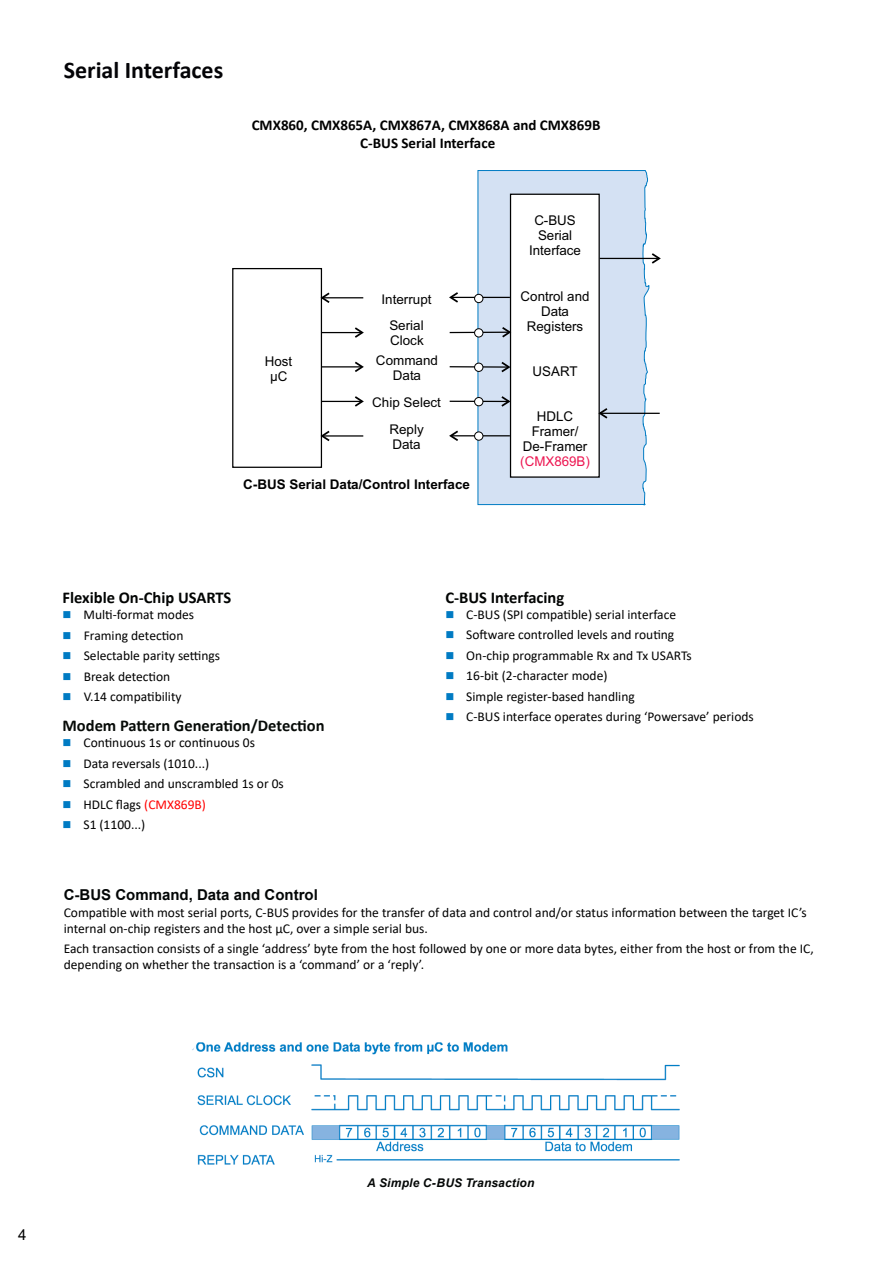
<style>
.page{position:relative;width:893px;height:1263px;background:#fff}
.page>*{position:absolute;margin:0;border:0;box-sizing:border-box;transform-origin:0 0}
.t1{font:700 24px "Calibri";color:#040407}
.t2{font:700 16.5px "Calibri";color:#020403}
.t3{font:700 16.5px "Calibri";color:#070b08}
.t4{font:700 15px/18px "Calibri";color:#000;text-align:center}
.t5{font:700 15px "Arial";color:#030606}
.t6{font:15px "Arial";color:#000}
.t7{font:13.5px/16.2px "Calibri";color:#000}
.t8{font:13.5px/15px "Arial";color:#000;text-align:center}
.t9{font:13.5px "Arial";color:#ed1651}
.t10{font:13.35px/15px "Arial";color:#000;text-align:center}
.t11{font:700 13.35px "Arial";color:#000}
.t12{font:italic 700 12px "Arial";letter-spacing:.015em;color:#040706}
.s1{color:#007bc3}
.s2{color:#f00}
</style>
<div class="page">
<svg style="left:477px;top:170px;width:173px;height:335px;background:#cedef1"></svg>
<div style="left:232px;top:268px;width:90px;height:200px;border:1px solid #000"></div>
<div style="left:510px;top:194px;width:90px;height:284px;background:#fff;border:1px solid #000"></div>
<hr style="left:450px;top:332px;width:58px;height:1px;background:#000">
<svg style="left:500px;top:325px;width:12px;height:14px"></svg>
<hr style="left:321px;top:332px;width:40px;height:1px;background:#000">
<svg style="left:353px;top:327px;width:11px;height:11px"></svg>
<hr style="left:450px;top:366px;width:57px;height:2px;background:#000">
<svg style="left:499px;top:360px;width:13px;height:14px"></svg>
<hr style="left:321px;top:366px;width:40px;height:1px;background:#000">
<svg style="left:353px;top:361px;width:11px;height:11px"></svg>
<hr style="left:452px;top:435px;width:58px;height:1px;background:#000">
<svg style="left:449px;top:430px;width:11px;height:11px"></svg>
<hr style="left:323px;top:435px;width:40px;height:2px;background:#000">
<svg style="left:320px;top:429px;width:12px;height:14px"></svg>
<hr style="left:452px;top:297px;width:58px;height:1px;background:#000">
<svg style="left:449px;top:292px;width:11px;height:11px"></svg>
<hr style="left:323px;top:297px;width:40px;height:1px;background:#000">
<svg style="left:320px;top:291px;width:12px;height:14px"></svg>
<hr style="left:450px;top:401px;width:57px;height:1px;background:#000">
<svg style="left:499px;top:394px;width:13px;height:14px"></svg>
<hr style="left:321px;top:401px;width:40px;height:1px;background:#000">
<svg style="left:353px;top:396px;width:11px;height:11px"></svg>
<div style="left:475px;top:294px;width:8px;height:9px;background:#fff;border-radius:50%"></div>
<div style="left:474px;top:294px;width:9px;height:9px;border:1px solid #000;border-radius:50%"></div>
<div style="left:475px;top:329px;width:8px;height:8px;background:#fff;border-radius:50%"></div>
<div style="left:474px;top:328px;width:9px;height:9px;border:1px solid #000;border-radius:50%"></div>
<div style="left:475px;top:363px;width:8px;height:8px;background:#fff;border-radius:50%"></div>
<div style="left:474px;top:363px;width:9px;height:9px;border:1px solid #000;border-radius:50%"></div>
<div style="left:475px;top:397px;width:8px;height:9px;background:#fff;border-radius:50%"></div>
<div style="left:474px;top:397px;width:9px;height:9px;border:1px solid #000;border-radius:50%"></div>
<div style="left:475px;top:432px;width:8px;height:8px;background:#fff;border-radius:50%"></div>
<div style="left:474px;top:431px;width:9px;height:10px;border:1px solid #000;border-radius:50%"></div>
<hr style="left:600px;top:258px;width:58px;height:1px;background:#000">
<svg style="left:650px;top:253px;width:11px;height:11px"></svg>
<hr style="left:601px;top:413px;width:59px;height:1px;background:#000">
<svg style="left:598px;top:406px;width:11px;height:14px"></svg>
<img style="left:192px;top:1042px;width:488px;height:123px">
<h1 class="t1" style="left:64px;top:53px;width:161px">Serial Interfaces</h1>
<p class="t4" style="left:252px;top:116px;width:350px">CMX860, CMX865A, CMX867A, CMX868A and CMX869B<br>C-BUS Serial Interface</p>
<p class="t10" style="left:381px;top:291px;width:52px">Interrupt</p>
<p class="t8" style="left:265px;top:354px;width:29px">Host µC</p>
<p class="t10" style="left:389px;top:318px;width:36px;text-align:left">Serial<br>Clock</p>
<p class="t10" style="left:376px;top:353px;width:64px">Command<br>Data</p>
<p class="t10" style="left:372px;top:389px;width:70px;line-height:26.7px">Chip Select<br>Reply</p>
<p class="t10" style="left:392px;top:437px;width:30px">Data</p>
<p class="t11" style="left:243px;top:475px;width:228px">C-BUS Serial Data/Control Interface</p>
<p class="t8" style="left:529px;top:213px;width:53px">C-BUS<br>Serial<br>Interface</p>
<p class="t8" style="left:521px;top:288px;width:70px">Control and<br>Data<br>Registers</p>
<p class="t8" style="left:533px;top:363px;width:46px">USART</p>
<p class="t8" style="left:523px;top:409px;width:66px">HDLC<br>Framer/<br>De-Framer</p>
<p class="t9" style="left:520px;top:452px;width:71px">(CMX869B)</p>
<p class="t2" style="left:63px;top:586px;width:170px">Flexible On-Chip USARTS</p>
<p class="t7" style="left:63px;top:606px;width:133px"><span class="s1">■</span> Multi-format modes</p>
<p class="t7" style="left:63px;top:627px;width:122px"><span class="s1">■</span> Framing detection</p>
<p class="t7" style="left:63px;top:647px;width:159px"><span class="s1">■</span> Selectable parity settings</p>
<p class="t7" style="left:63px;top:668px;width:109px"><span class="s1">■</span> Break detection</p>
<p class="t7" style="left:63px;top:688px;width:121px"><span class="s1">■</span> V.14 compatibility</p>
<p class="t3" style="left:63px;top:714px;width:264px">Modem Pattern Generation/Detection</p>
<p class="t7" style="left:63px;top:734px;width:194px"><span class="s1">■</span> Continuous 1s or continuous 0s</p>
<p class="t7" style="left:63px;top:755px;width:148px"><span class="s1">■</span> Data reversals (1010...)</p>
<p class="t7" style="left:63px;top:775px;width:223px"><span class="s1">■</span> Scrambled and unscrambled 1s or 0s</p>
<p class="t7" style="left:63px;top:796px;width:145px"><span class="s1">■</span> HDLC flags <span class="s2">(CMX869B)</span></p>
<p class="t7" style="left:63px;top:816px;width:84px"><span class="s1">■</span> S1 (1100...)</p>
<p class="t2" style="left:445px;top:585px;width:120px">C-BUS Interfacing</p>
<p class="t7" style="left:445px;top:606px;width:232px"><span class="s1">■</span> C-BUS (SPI compatible) serial interface</p>
<p class="t7" style="left:445px;top:626px;width:230px"><span class="s1">■</span> Software controlled levels and routing</p>
<p class="t7" style="left:445px;top:647px;width:248px"><span class="s1">■</span> On-chip programmable Rx and Tx USARTs</p>
<p class="t7" style="left:445px;top:667px;width:164px"><span class="s1">■</span> 16-bit (2-character mode)</p>
<p class="t7" style="left:445px;top:688px;width:191px"><span class="s1">■</span> Simple register-based handling</p>
<p class="t7" style="left:445px;top:708px;width:310px"><span class="s1">■</span> C-BUS interface operates during ‘Powersave’ periods</p>
<p class="t5" style="left:64px;top:884px;width:256px">C-BUS Command, Data and Control</p>
<p class="t7" style="left:64px;top:904px;width:744px">Compatible with most serial ports, C-BUS provides for the transfer of data and control and/or status information between the target IC’s internal on-chip registers and the host µC, over a simple serial bus.</p>
<p class="t7" style="left:64px;top:940px;width:751px">Each transaction consists of a single ‘address’ byte from the host followed by one or more data bytes, either from the host or from the IC, depending on whether the transaction is a ‘command’ or a ‘reply’.</p>
<p class="t6" style="left:18px;top:1224px;width:10px">4</p>
<p class="t12" style="left:367px;top:1175px;width:169px">A Simple C-BUS Transaction</p>
</div>
